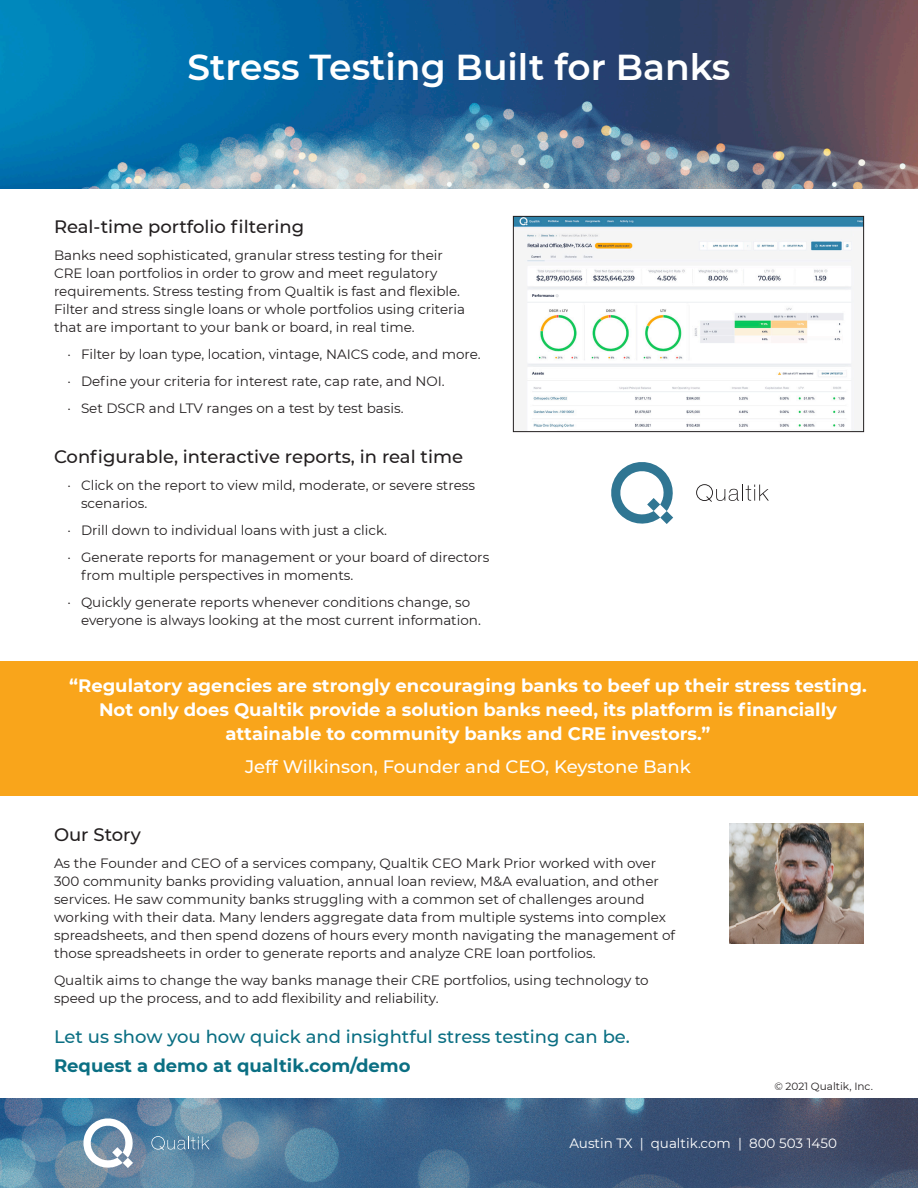
<style>
.page{position:relative;width:918px;height:1188px;background:#fff}
.page>*{position:absolute;margin:0;border:0;box-sizing:border-box;transform-origin:0 0}
.t1{font:600 36px "Montserrat";color:#fff}
.t2{font:700 18px/24px "Montserrat";color:#fff;text-align:center}
.t3{font:500 18px "Montserrat";color:#231f20}
.t4{font:500 18px "Montserrat";color:#0b6f83}
.t5{font:500 18px "Montserrat";color:#fff}
.t6{font:700 18px "Montserrat";color:#0b6f83}
.t7{font:13.5px/18px "Montserrat";color:#231f20}
.t8{font:13.5px "Montserrat";color:#fff}
.t9{font:10.5px "Montserrat";color:#231f20}
</style>
<div class="page">
<div style="left:0;top:662px;width:918px;height:134px;background:#f9a51b"></div>
<img style="left:0;top:0;width:918px;height:189px">
<img style="left:515px;top:218px;width:347px;height:212px">
<div style="left:513px;top:216px;width:351px;height:216px;border:1px solid #231f20"></div>
<img style="left:0;top:1098px;width:918px;height:90px">
<svg style="left:81px;top:1116px;width:54px;height:54px"></svg>
<svg style="left:151px;top:1136px;width:59px;height:14px"></svg>
<img style="left:729px;top:824px;width:135px;height:119px">
<svg style="left:611px;top:462px;width:63px;height:62px"></svg>
<svg style="left:696px;top:484px;width:73px;height:18px"></svg>
<p class="t1" style="left:188px;top:42px;width:544px">Stress Testing Built for Banks</p>
<p class="t3" style="left:54px;top:214px;width:252px">Real-time portfolio filtering</p>
<p class="t7" style="left:54px;top:246px;width:413px">Banks need sophisticated, granular stress testing for their CRE loan portfolios in order to grow and meet regulatory requirements. Stress testing from Qualtik is fast and flexible.<br>Filter and stress single loans or whole portfolios using criteria that are important to your bank or board, in real time.</p>
<p class="t7" style="left:68px;top:345px;width:415px">· Filter by loan type, location, vintage, NAICS code, and more.</p>
<p class="t7" style="left:68px;top:372px;width:379px">· Define your criteria for interest rate, cap rate, and NOI.</p>
<p class="t7" style="left:68px;top:399px;width:338px">· Set DSCR and LTV ranges on a test by test basis.</p>
<p class="t3" style="left:54px;top:444px;width:411px">Configurable, interactive reports, in real time</p>
<p class="t7" style="left:81px;top:476px;width:396px;text-indent:-14px">· Click on the report to view mild, moderate, or severe stress scenarios.</p>
<p class="t7" style="left:68px;top:521px;width:321px">· Drill down to individual loans with just a click.</p>
<p class="t7" style="left:81px;top:548px;width:410px;text-indent:-14px">· Generate reports for management or your board of directors from multiple perspectives in moments.</p>
<p class="t7" style="left:81px;top:593px;width:401px;text-indent:-14px">· Quickly generate reports whenever conditions change, so everyone is always looking at the most current information.</p>
<p class="t2" style="left:69px;top:673px;width:799px">“Regulatory agencies are strongly encouraging banks to beef up their stress testing.<br>Not only does Qualtik provide a solution banks need, its platform is financially attainable to community banks and CRE investors.”</p>
<p class="t5" style="left:245px;top:754px;width:447px">Jeff Wilkinson, Founder and CEO, Keystone Bank</p>
<p class="t3" style="left:54px;top:822px;width:88px">Our Story</p>
<p class="t7" style="left:54px;top:854px;width:623px">As the Founder and CEO of a services company, Qualtik CEO Mark Prior worked with over 300 community banks providing valuation, annual loan review, M&amp;A evaluation, and other services. He saw community banks struggling with a common set of challenges around working with their data. Many lenders aggregate data from multiple systems into complex spreadsheets, and then spend dozens of hours every month navigating the management of those spreadsheets in order to generate reports and analyze CRE loan portfolios.</p>
<p class="t7" style="left:54px;top:971px;width:596px">Qualtik aims to change the way banks manage their CRE portfolios, using technology to speed up the process, and to add flexibility and reliability.</p>
<p class="t4" style="left:54px;top:1024px;width:578px">Let us show you how quick and insightful stress testing can be.</p>
<p class="t6" style="left:54px;top:1053px;width:358px">Request a demo at qualtik.com/demo</p>
<p class="t9" style="left:774px;top:1079px;width:100px">© 2021 Qualtik, Inc.</p>
<p class="t8" style="left:569px;top:1134px;width:269px">Austin TX | qualtik.com | 800 503 1450</p>
</div>
